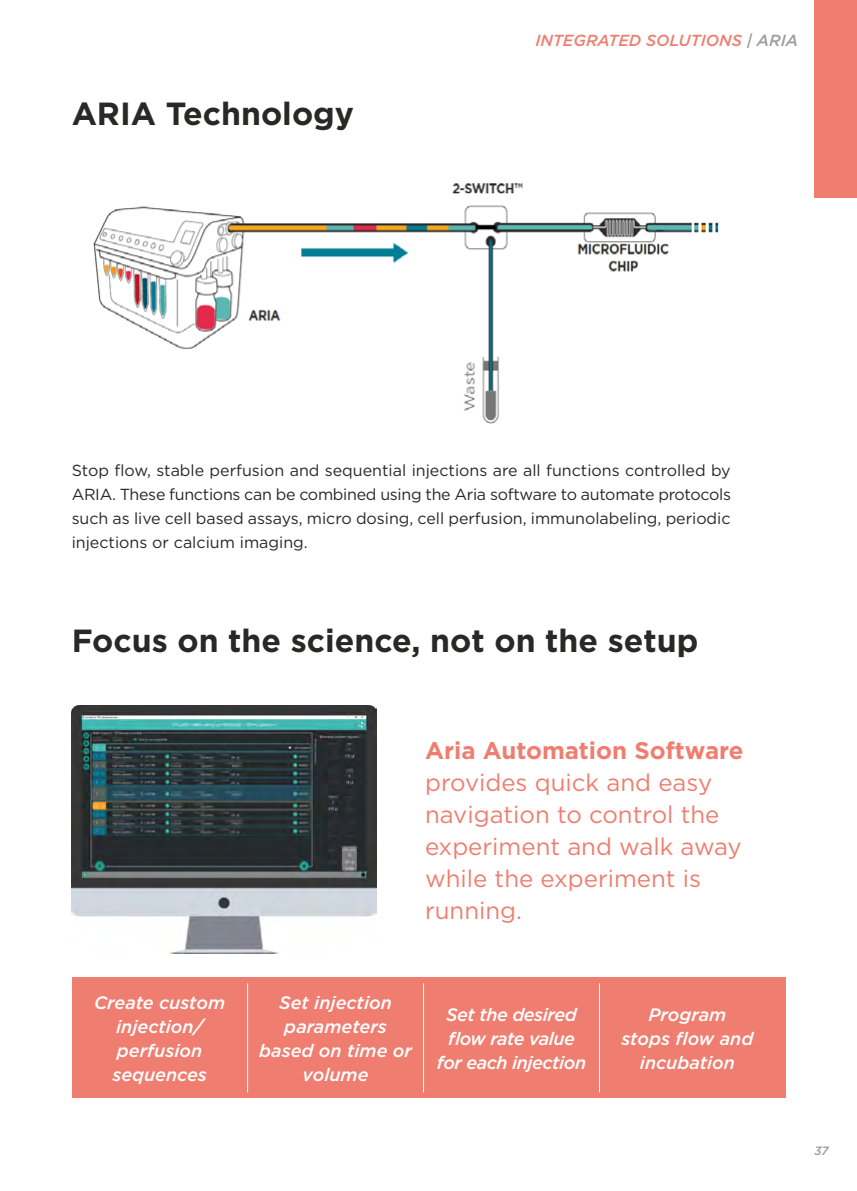
<style>
.page{position:relative;width:857px;height:1191px;background:#fff}
.page>*{position:absolute;margin:0;border:0;box-sizing:border-box;transform-origin:0 0}
.t1{font:700 32px "Gotham";color:#282827}
.t2{font:24px/32px "Gotham";color:#ef7e71}
.t3{font:700 24px "Gotham";color:#ef7e71}
.t4{font:italic 500 18px/24px "Gotham";color:#fff;text-align:center}
.t5{font:italic 500 18px/24px "Gotham";letter-spacing:-.025em;color:#fff;text-align:center}
.t6{font:16px/24px "Gotham";color:#282827;text-align:justify}
.t7{font:italic 500 16px "Gotham";color:#ef7e71}
.t8{font:italic 500 12px "Gotham";color:#9d9d9c}
.s1{color:#9d9d9c}
</style>
<div class="page">
<div style="left:814px;top:0;width:42px;height:197px;background:#ef7e71"></div>
<img style="left:72px;top:706px;width:304px;height:247px">
<div style="left:72px;top:977px;width:712px;height:121px;background:#ef7e71"></div>
<hr style="left:247px;top:983px;width:1px;height:109px;background:#fff">
<hr style="left:423px;top:983px;width:1px;height:109px;background:#fff">
<hr style="left:598px;top:983px;width:1px;height:109px;background:#fff">
<img style="left:93px;top:183px;width:626px;height:241px">
<h1 class="t1" style="left:72px;top:93px;width:284px">ARIA Technology</h1>
<p class="t7" style="left:535px;top:30px;width:264px">INTEGRATED SOLUTIONS <span class="s1">| ARIA</span></p>
<p class="t6" style="left:72px;top:457px;width:660px">Stop flow, stable perfusion and sequential injections are all functions controlled by ARIA. These functions can be combined using the Aria software to automate protocols such as live cell based assays, micro dosing, cell perfusion, immunolabeling, periodic injections or calcium imaging.</p>
<h1 class="t1" style="left:72px;top:620px;width:628px">Focus on the science, not on the setup</h1>
<h2 class="t3" style="left:425px;top:735px;width:320px">Aria Automation Software</h2>
<h2 class="t2" style="left:425px;top:766px;width:318px">provides quick and easy navigation to control the experiment and walk away while the experiment is running.</h2>
<p class="t4" style="left:94px;top:990px;width:132px">Create custom injection/ perfusion sequences</p>
<p class="t4" style="left:259px;top:990px;width:154px">Set injection parameters based on time or volume</p>
<p class="t5" style="left:436px;top:1002px;width:151px">Set the desired flow rate value for each injection</p>
<p class="t4" style="left:621px;top:1002px;width:133px">Program<br>stops flow and incubation</p>
<p class="t8" style="left:814px;top:1143px;width:16px">37</p>
</div>
